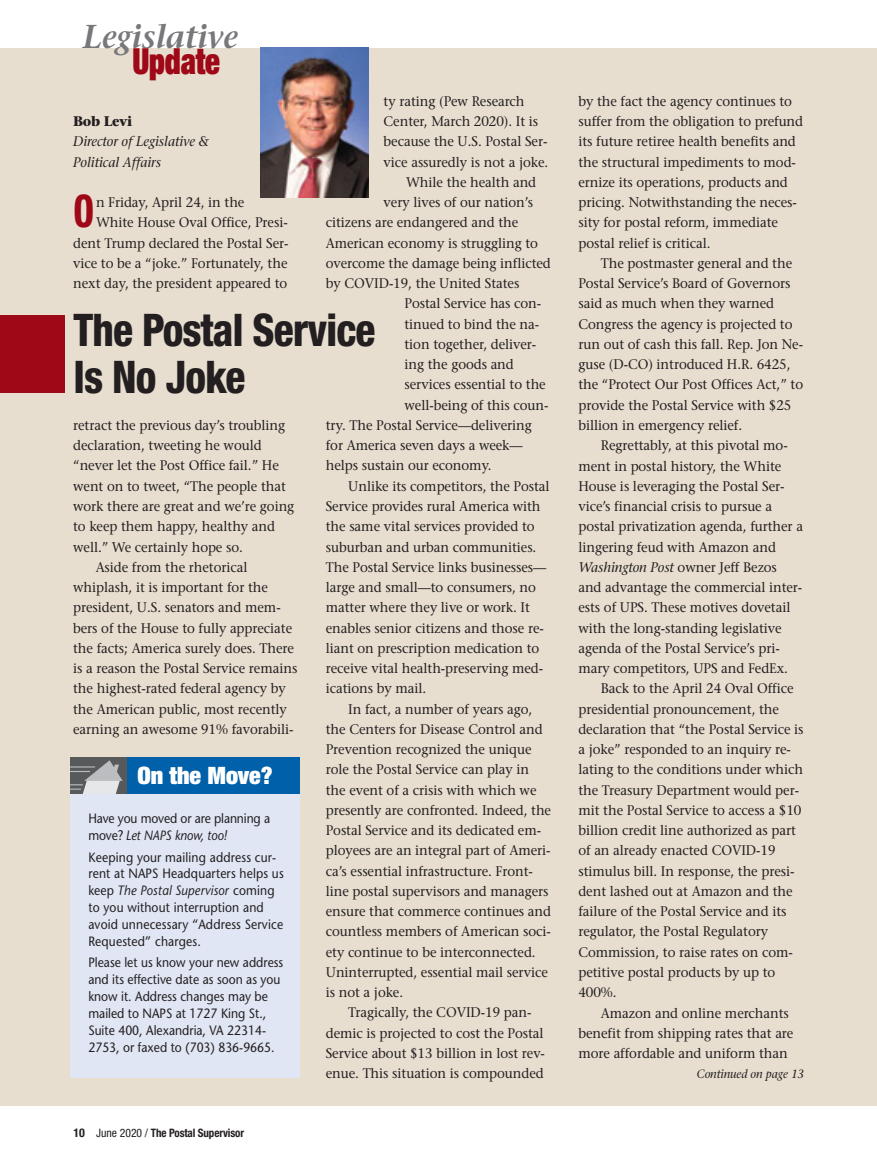
<style>
.page{position:relative;width:877px;height:1168px;background:#fff}
.page>*{position:absolute;margin:0;border:0;box-sizing:border-box;transform-origin:0 0}
.t1{font:800 condensed 45px/46.5px "Helvetica Neue";letter-spacing:-.02em;color:#231f20;scale:.92 1}
.t2{font:800 condensed 45px "Helvetica Neue";color:#9e0817;scale:.8 1}
.t3{font:900 expanded 36px "Helvetica Neue";letter-spacing:-.005em;color:#9e0817;scale:.85 1}
.t4{font:italic 600 33px "Stone Serif";letter-spacing:-.005em;color:#77787b;scale:.95 1}
.t5{font:900 expanded 24px "Helvetica Neue";color:#fff}
.t6{font:13.8px/20.2px "Stone Serif";letter-spacing:-.005em;color:#231f20;scale:.95 1}
.t7{font:italic 13.8px/20.2px "Stone Serif";letter-spacing:-.005em;color:#231f20;scale:.95 1}
.t8{font:700 13.8px "Stone Serif";letter-spacing:-.025em;color:#231f20;scale:.95 1}
.t9{font:13.5px/16.8px "Stone Sans";color:#231f20;scale:.9 1}
.t10{font:italic 12px "Stone Serif";letter-spacing:-.005em;color:#231f20;scale:.95 1}
.t11{font:700 condensed 11.7px "Helvetica Neue";letter-spacing:-.01em;color:#231f20;scale:.95 1}
.s1{font-style:italic}
.s2{font-size:12px}
.s3{font-weight:400}
</style>
<div class="page">
<div style="left:0;top:48px;width:877px;height:1057px;background:#e7decf"></div>
<img style="left:261px;top:47px;width:108px;height:150px">
<div style="left:0;top:315px;width:64px;height:78px;background:#9e0817"></div>
<div style="left:70px;top:762px;width:230px;height:315px;background:#e0e6f4"></div>
<div style="left:126px;top:757px;width:174px;height:36px;background:#0060a9"></div>
<div style="left:70px;top:757px;width:57px;height:36px;background:#58595b"></div>
<svg style="left:70px;top:760px;width:53px;height:33px"></svg>
<h3 class="t4" style="left:83px;top:24px;width:165px">Legislative</h3>
<h2 class="t3" style="left:132px;top:48px;width:105px">Update</h2>
<p class="t6" style="left:384px;top:92px;width:150px">ty rating (Pew Research</p>
<p class="t6" style="left:384px;top:113px;width:164px">Center, March 2020). It is</p>
<p class="t6" style="left:384px;top:133px;width:174px">because the U.S. Postal Ser-</p>
<p class="t6" style="left:384px;top:153px;width:175px">vice assuredly is not a joke.</p>
<p class="t6" style="left:406px;top:173px;width:138px">While the health and</p>
<p class="t6" style="left:384px;top:194px;width:159px">very lives of our nation’s</p>
<p class="t6" style="left:326px;top:214px;width:204px">citizens are endangered and the</p>
<p class="t6" style="left:326px;top:234px;width:225px">American economy is struggling to</p>
<p class="t6" style="left:326px;top:254px;width:238px">overcome the damage being inflicted</p>
<p class="t6" style="left:326px;top:275px;width:205px">by COVID-19, the United States</p>
<p class="t6" style="left:404px;top:295px;width:145px">Postal Service has con-</p>
<p class="t6" style="left:404px;top:315px;width:143px">tinued to bind the na-</p>
<p class="t6" style="left:404px;top:335px;width:140px">tion together, deliver-</p>
<p class="t6" style="left:404px;top:356px;width:117px">ing the goods and</p>
<p class="t6" style="left:404px;top:376px;width:150px">services essential to the</p>
<p class="t6" style="left:404px;top:396px;width:153px">well-being of this coun-</p>
<p class="t6" style="left:326px;top:416px;width:218px">try. The Postal Service—delivering</p>
<p class="t6" style="left:326px;top:437px;width:209px">for America seven days a week—</p>
<p class="t6" style="left:326px;top:457px;width:176px">helps sustain our economy.</p>
<p class="t6" style="left:348px;top:477px;width:213px">Unlike its competitors, the Postal</p>
<p class="t6" style="left:326px;top:497px;width:228px">Service provides rural America with</p>
<p class="t6" style="left:326px;top:518px;width:221px">the same vital services provided to</p>
<p class="t6" style="left:326px;top:538px;width:223px">suburban and urban communities.</p>
<p class="t6" style="left:326px;top:558px;width:234px">The Postal Service links businesses—</p>
<p class="t6" style="left:326px;top:578px;width:223px">large and small—to consumers, no</p>
<p class="t6" style="left:326px;top:599px;width:216px">matter where they live or work. It</p>
<p class="t6" style="left:326px;top:619px;width:231px">enables senior citizens and those re-</p>
<p class="t6" style="left:326px;top:639px;width:226px">liant on prescription medication to</p>
<p class="t6" style="left:326px;top:659px;width:230px">receive vital health-preserving med-</p>
<p class="t6" style="left:326px;top:680px;width:107px">ications by mail.</p>
<p class="t6" style="left:348px;top:700px;width:195px">In fact, a number of years ago,</p>
<p class="t6" style="left:326px;top:720px;width:230px">the Centers for Disease Control and</p>
<p class="t6" style="left:326px;top:740px;width:218px">Prevention recognized the unique</p>
<p class="t6" style="left:326px;top:761px;width:216px">role the Postal Service can play in</p>
<p class="t6" style="left:326px;top:781px;width:223px">the event of a crisis with which we</p>
<p class="t6" style="left:326px;top:801px;width:239px">presently are confronted. Indeed, the</p>
<p class="t6" style="left:326px;top:821px;width:228px">Postal Service and its dedicated em-</p>
<p class="t6" style="left:326px;top:842px;width:238px">ployees are an integral part of Ameri-</p>
<p class="t6" style="left:326px;top:862px;width:219px">ca’s essential infrastructure. Front-</p>
<p class="t6" style="left:326px;top:882px;width:236px">line postal supervisors and managers</p>
<p class="t6" style="left:326px;top:902px;width:239px">ensure that commerce continues and</p>
<p class="t6" style="left:326px;top:923px;width:239px">countless members of American soci-</p>
<p class="t6" style="left:326px;top:943px;width:223px">ety continue to be interconnected.</p>
<p class="t6" style="left:326px;top:963px;width:235px">Uninterrupted, essential mail service</p>
<p class="t6" style="left:326px;top:983px;width:83px">is not a joke.</p>
<p class="t6" style="left:348px;top:1004px;width:194px">Tragically, the COVID-19 pan-</p>
<p class="t6" style="left:326px;top:1024px;width:231px">demic is projected to cost the Postal</p>
<p class="t6" style="left:326px;top:1044px;width:232px">Service about $13 billion in lost rev-</p>
<p class="t6" style="left:326px;top:1064px;width:231px">enue. This situation is compounded</p>
<p class="t8" style="left:73px;top:116px;width:64px">Bob Levi</p>
<p class="t7" style="left:73px;top:133px;width:144px">Director of Legislative &amp;<br>Political Affairs</p>
<p class="t6" style="left:96px;top:194px;width:158px">n Friday, April 24, in the</p>
<p class="t6" style="left:96px;top:214px;width:203px">White House Oval Office, Presi-</p>
<p class="t6" style="left:73px;top:234px;width:228px">dent Trump declared the Postal Ser-</p>
<p class="t6" style="left:73px;top:254px;width:227px">vice to be a “joke.” Fortunately, the</p>
<p class="t6" style="left:73px;top:275px;width:227px">next day, the president appeared to</p>
<h1 class="t2" style="left:73px;top:195px;width:27px">O</h1>
<h1 class="t1" style="left:73px;top:311px;width:330px">The Postal Service<br>Is No Joke</h1>
<p class="t6" style="left:73px;top:416px;width:225px">retract the previous day’s troubling</p>
<p class="t6" style="left:73px;top:437px;width:200px">declaration, tweeting he would</p>
<p class="t6" style="left:73px;top:457px;width:218px">“never let the Post Office fail.” He</p>
<p class="t6" style="left:73px;top:477px;width:226px">went on to tweet, “The people that</p>
<p class="t6" style="left:73px;top:497px;width:234px">work there are great and we’re going</p>
<p class="t6" style="left:73px;top:518px;width:214px">to keep them happy, healthy and</p>
<p class="t6" style="left:73px;top:538px;width:180px">well.” We certainly hope so.</p>
<p class="t6" style="left:96px;top:558px;width:161px">Aside from the rhetorical</p>
<p class="t6" style="left:73px;top:578px;width:207px">whiplash, it is important for the</p>
<p class="t6" style="left:73px;top:599px;width:220px">president, U.S. senators and mem-</p>
<p class="t6" style="left:73px;top:619px;width:232px">bers of the House to fully appreciate</p>
<p class="t6" style="left:73px;top:639px;width:234px">the facts; America surely does. There</p>
<p class="t6" style="left:73px;top:659px;width:238px">is a reason the Postal Service remains</p>
<p class="t6" style="left:73px;top:680px;width:225px">the highest-rated federal agency by</p>
<p class="t6" style="left:73px;top:700px;width:226px">the American public, most recently</p>
<p class="t6" style="left:73px;top:720px;width:233px">earning an awesome 91% favorabili-</p>
<h3 class="t5" style="left:138px;top:766px;width:137px">On the Move?</h3>
<p class="t9" style="left:88px;top:811px;width:203px">Have you moved or are planning a move? <span class="s1">Let NAPS know, too!</span></p>
<p class="t9" style="left:88px;top:849px;width:219px">Keeping your mailing address cur&shy;rent at NAPS Headquarters helps us keep <span class="s1">The Postal Supervisor</span> coming to you without interruption and avoid unnecessary “Address Service<br>Requested” charges.</p>
<p class="t9" style="left:88px;top:955px;width:218px">Please let us know your new address and its effective date as soon as you know it. Address changes may be mailed to NAPS at 1727 King St.,<br>Suite 400, Alexandria, VA 22314-<br>2753, or faxed to (703) 836-9665.</p>
<p class="t11" style="left:74px;top:1128px;width:181px"><span class="s2">10</span> <span class="s3">June 2020 /</span> The Postal Supervisor</p>
<p class="t6" style="left:578px;top:92px;width:238px">by the fact the agency continues to suffer from the obligation to prefund its future retiree health benefits and the structural impediments to mod&shy;ernize its operations, products and pricing. Notwithstanding the neces&shy;sity for postal reform, immediate postal relief is critical.</p>
<p class="t6" style="left:578px;top:254px;width:238px;text-indent:23px">The postmaster general and the Postal Service’s Board of Governors said as much when they warned Congress the agency is projected to run out of cash this fall. Rep. Jon Ne&shy;guse (D-CO) introduced H.R. 6425, the “Protect Our Post Offices Act,” to provide the Postal Service with $25 billion in emergency relief.</p>
<p class="t6" style="left:578px;top:437px;width:238px;text-indent:23px">Regrettably, at this pivotal mo&shy;ment in postal history, the White House is leveraging the Postal Ser&shy;vice’s financial crisis to pursue a postal privatization agenda, further a lingering feud with Amazon and <span class="s1">Washington Post</span> owner Jeff Bezos and advantage the commercial inter&shy;ests of UPS. These motives dovetail with the long-standing legislative agenda of the Postal Service’s pri&shy;mary competitors, UPS and FedEx.</p>
<p class="t6" style="left:578px;top:680px;width:239px;text-indent:23px">Back to the April 24 Oval Office presidential pronouncement, the declaration that “the Postal Service is a joke” responded to an inquiry re&shy;lating to the conditions under which the Treasury Department would per&shy;mit the Postal Service to access a $10 billion credit line authorized as part of an already enacted COVID-19 stimulus bill. In response, the presi&shy;dent lashed out at Amazon and the failure of the Postal Service and its regulator, the Postal Regulatory Commission, to raise rates on com&shy;petitive postal products by up to 400%.</p>
<p class="t6" style="left:578px;top:1004px;width:228px;text-indent:23px">Amazon and online merchants benefit from shipping rates that are more affordable and uniform than</p>
<p class="t10" style="left:697px;top:1069px;width:114px">Continued on page 13</p>
</div>
